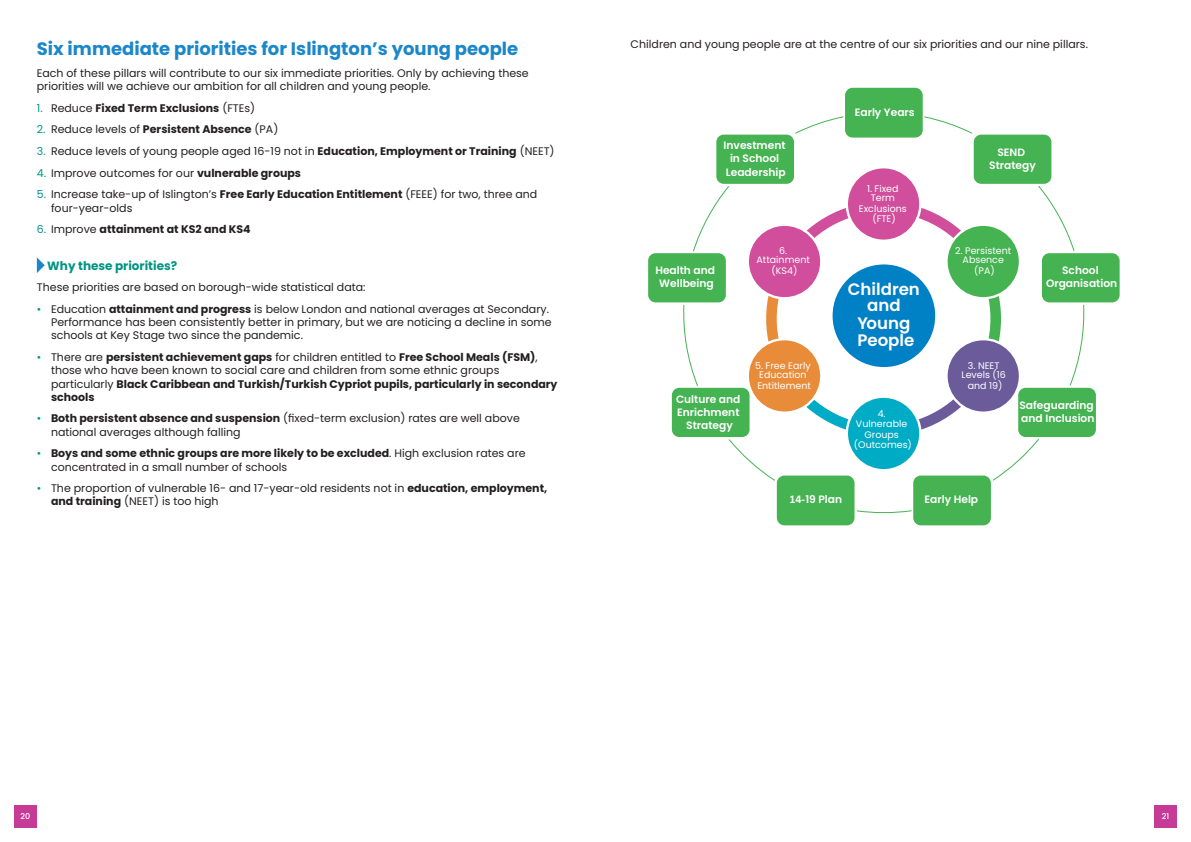
<style>
.page{position:relative;width:1191px;height:842px;background:#fff}
.page>*{position:absolute;margin:0;border:0;box-sizing:border-box;transform-origin:0 0}
.Header_2{font:700 18px "Poppins";color:#1b87c9}
.t1{font:600 16.6px/17px "Poppins";color:#fff;text-align:center}
.Body{font:700 12px "Poppins";color:#009484}
.Body-2{font:11px/13.2px "Poppins";color:#231f20}
.Body-3{font:700 11px/13.2px "Poppins";color:#231f20}
.t2{font:600 10.7px/13px "Poppins";color:#fff;text-align:center}
.t3{font:9.5px/9.5px "Poppins";color:#fff;text-align:center}
.t4{font:500 8px "Poppins";color:#fff}
.s1{font-weight:400;color:#009484}
.s2{font-weight:400}
.s3{color:#009484}
.s4{font-weight:700}
.s5{font-family:"Calibri";font-weight:700;font-size:11.9px}
</style>
<div class="page">
<div style="left:14px;top:805px;width:23px;height:23px;background:#c53b96"></div>
<div style="left:1154px;top:805px;width:22px;height:23px;background:#c53b96"></div>
<svg style="left:37px;top:257px;width:8px;height:16px"></svg>
<div style="left:844px;top:87px;width:80px;height:52px;background:#45b352;border-radius:9px"></div>
<div style="left:842px;top:85px;width:83px;height:55px;border:2px solid #fff;border-radius:9px"></div>
<svg style="left:923px;top:116px;width:50px;height:18px"></svg>
<div style="left:972px;top:133px;width:80px;height:52px;background:#45b352;border-radius:9px"></div>
<div style="left:971px;top:132px;width:82px;height:54px;border:2px solid #fff;border-radius:9px"></div>
<div style="left:1040px;top:252px;width:80px;height:52px;background:#45b352;border-radius:9px"></div>
<div style="left:1039px;top:251px;width:83px;height:54px;border:2px solid #fff;border-radius:9px"></div>
<div style="left:1017px;top:387px;width:80px;height:51px;background:#45b352;border-radius:9px"></div>
<div style="left:1015px;top:385px;width:83px;height:54px;border:2px solid #fff;border-radius:9px"></div>
<div style="left:912px;top:474px;width:80px;height:52px;background:#45b352;border-radius:9px"></div>
<div style="left:911px;top:473px;width:82px;height:55px;border:2px solid #fff;border-radius:9px"></div>
<svg style="left:857px;top:510px;width:55px;height:3px"></svg>
<div style="left:775px;top:474px;width:80px;height:52px;background:#45b352;border-radius:9px"></div>
<div style="left:774px;top:473px;width:83px;height:55px;border:2px solid #fff;border-radius:9px"></div>
<div style="left:670px;top:387px;width:80px;height:51px;background:#45b352;border-radius:9px"></div>
<div style="left:669px;top:385px;width:83px;height:54px;border:2px solid #fff;border-radius:9px"></div>
<div style="left:647px;top:252px;width:80px;height:52px;background:#45b352;border-radius:9px"></div>
<div style="left:646px;top:251px;width:82px;height:54px;border:2px solid #fff;border-radius:9px"></div>
<div style="left:715px;top:133px;width:80px;height:52px;background:#45b352;border-radius:9px"></div>
<div style="left:714px;top:132px;width:82px;height:54px;border:2px solid #fff;border-radius:9px"></div>
<svg style="left:795px;top:116px;width:49px;height:18px"></svg>
<svg style="left:683px;top:185px;width:401px;height:297px"></svg>
<div style="left:831px;top:263px;width:105px;height:105px;background:#0080c5;border-radius:50%"></div>
<div style="left:830px;top:262px;width:107px;height:107px;border:2px solid #fff;border-radius:50%"></div>
<div style="left:847px;top:167px;width:73px;height:74px;background:#d04e9b;border-radius:50%"></div>
<div style="left:845px;top:166px;width:76px;height:76px;border:2px solid #fff;border-radius:50%"></div>
<div style="left:946px;top:225px;width:74px;height:73px;background:#45b352;border-radius:50%"></div>
<div style="left:945px;top:224px;width:76px;height:75px;border:2px solid #fff;border-radius:50%"></div>
<div style="left:946px;top:339px;width:74px;height:74px;background:#6b5b9b;border-radius:50%"></div>
<div style="left:945px;top:338px;width:76px;height:76px;border:2px solid #fff;border-radius:50%"></div>
<div style="left:847px;top:397px;width:73px;height:73px;background:#00acc5;border-radius:50%"></div>
<div style="left:845px;top:395px;width:76px;height:76px;border:2px solid #fff;border-radius:50%"></div>
<div style="left:748px;top:339px;width:73px;height:74px;background:#e88c3a;border-radius:50%"></div>
<div style="left:746px;top:338px;width:76px;height:76px;border:2px solid #fff;border-radius:50%"></div>
<div style="left:748px;top:225px;width:73px;height:73px;background:#d04e9b;border-radius:50%"></div>
<div style="left:746px;top:224px;width:76px;height:75px;border:2px solid #fff;border-radius:50%"></div>
<h2 class="Header_2" style="left:37px;top:38px;width:483px">Six immediate priorities for Islington’s young people</h2>
<h2 class="Body-2" style="left:37px;top:66px;width:493px">Each of these pillars will contribute to our six immediate priorities. Only by achieving these priorities will we achieve our ambition for all children and young people.</h2>
<h2 class="Body-3" style="left:37px;top:101px;width:220px"><span class="s1">1.</span> <span class="s2">Reduce</span> Fixed Term Exclusions <span class="s2">(FTEs)</span></h2>
<h2 class="Body-2" style="left:37px;top:123px;width:243px"><span class="s3">2.</span> Reduce levels of <span class="s4">Persistent Absence</span> (PA)</h2>
<h2 class="Body-2" style="left:37px;top:145px;width:519px"><span class="s3">3.</span> Reduce levels of young people aged 16-19 not in <span class="s4">Education, Employment or Training</span> (NEET)</h2>
<h2 class="Body-2" style="left:37px;top:166px;width:266px"><span class="s3">4.</span> Improve outcomes for our <span class="s4">vulnerable groups</span></h2>
<h2 class="Body-2" style="left:51px;top:188px;width:488px;text-indent:-14px"><span class="s3">5.</span> Increase take-up of Islington’s <span class="s4">Free Early Education Entitlement</span> (FEEE) for two, three and four-year-olds</h2>
<h2 class="Body-3" style="left:37px;top:223px;width:215px"><span class="s1">6.</span> <span class="s2">Improve</span> attainment at KS2 and KS4</h2>
<h2 class="Body" style="left:47px;top:258px;width:131px">Why these priorities?</h2>
<h2 class="Body-2" style="left:37px;top:281px;width:330px">These priorities are based on borough-wide statistical data:</h2>
<h2 class="Body-2" style="left:51px;top:303px;width:502px;text-indent:-14px"><span class="s3">•</span> Education <span class="s4">attainment and progress</span> is below London and national averages at Secondary.<br>Performance has been consistently better in primary, but we are noticing a decline in some schools at Key Stage two since the pandemic.</h2>
<h2 class="Body-3" style="left:51px;top:351px;width:508px;text-indent:-14px"><span class="s1">•</span> <span class="s2">There are</span> persistent achievement gaps <span class="s2">for children entitled to</span> Free School Meals (FSM)<span class="s2">, those who have been known to social care and children from some ethnic groups particularly</span> Black Caribbean and Turkish/Turkish Cypriot pupils, particularly in secondary schools</h2>
<h2 class="Body-2" style="left:51px;top:412px;width:470px;text-indent:-14px"><span class="s3">•</span> <span class="s4">Both persistent absence and suspension</span> (fixed-term exclusion) rates are well above national averages although falling</h2>
<h2 class="Body-2" style="left:51px;top:447px;width:476px;text-indent:-14px"><span class="s3">•</span> <span class="s4">Boys and some ethnic groups are more likely to be excluded</span>. High exclusion rates are concentrated in a small number of schools</h2>
<h2 class="Body-2" style="left:51px;top:482px;width:498px;text-indent:-14px"><span class="s3">•</span> The proportion of vulnerable 16- and 17-year-old residents not in <span class="s4">education, employment, and training</span> (NEET) is too high</h2>
<h2 class="Body-2" style="left:630px;top:37px;width:459px">Children and young people are at the centre of our six priorities and our nine pillars.</h2>
<p class="t2" style="left:723px;top:139px;width:64px">Investment in School<br>Leadership</p>
<p class="t2" style="left:655px;top:264px;width:61px">Health and<br>Wellbeing</p>
<p class="t3" style="left:756px;top:246px;width:55px">6.<br>Attainment</p>
<p class="t3" style="left:771px;top:266px;width:27px">(KS4)</p>
<p class="t3" style="left:755px;top:361px;width:57px">5. Free Early<br>Education</p>
<p class="t3" style="left:757px;top:381px;width:55px">Entitlement</p>
<p class="t2" style="left:676px;top:392px;width:66px">Culture and<br>Enrichment<br>Strategy</p>
<p class="t2" style="left:854px;top:105px;width:61px">Early Years</p>
<p class="t3" style="left:867px;top:183px;width:33px">1. Fixed<br>Term</p>
<p class="t3" style="left:859px;top:203px;width:49px;line-height:10.7px">Exclusions (FTE)</p>
<h2 class="t1" style="left:847px;top:280px;width:74px">Children and<br>Young<br>People</h2>
<p class="t3" style="left:856px;top:409px;width:53px">4.<br>Vulnerable</p>
<p class="t3" style="left:854px;top:429px;width:60px;line-height:10.7px">Groups (Outcomes)</p>
<p class="t2" style="left:989px;top:146px;width:48px">SEND<br>Strategy</p>
<p class="t3" style="left:955px;top:246px;width:57px">2. Persistent<br>Absence</p>
<p class="t3" style="left:974px;top:266px;width:22px">(PA)</p>
<p class="t3" style="left:961px;top:361px;width:46px">3. NEET<br>Levels (16</p>
<p class="t3" style="left:967px;top:381px;width:36px">and 19)</p>
<p class="t2" style="left:1046px;top:264px;width:73px">School<br>Organisation</p>
<p class="t2" style="left:1019px;top:399px;width:77px;text-align:left">Safeguarding and Inclusion</p>
<p class="t2" style="left:789px;top:493px;width:54px"><span class="s5">14-</span>19 Plan</p>
<p class="t2" style="left:924px;top:493px;width:55px">Early Help</p>
<p class="t4" style="left:21px;top:811px;width:11px">20</p>
<p class="t4" style="left:1161px;top:811px;width:9px">21</p>
</div>
